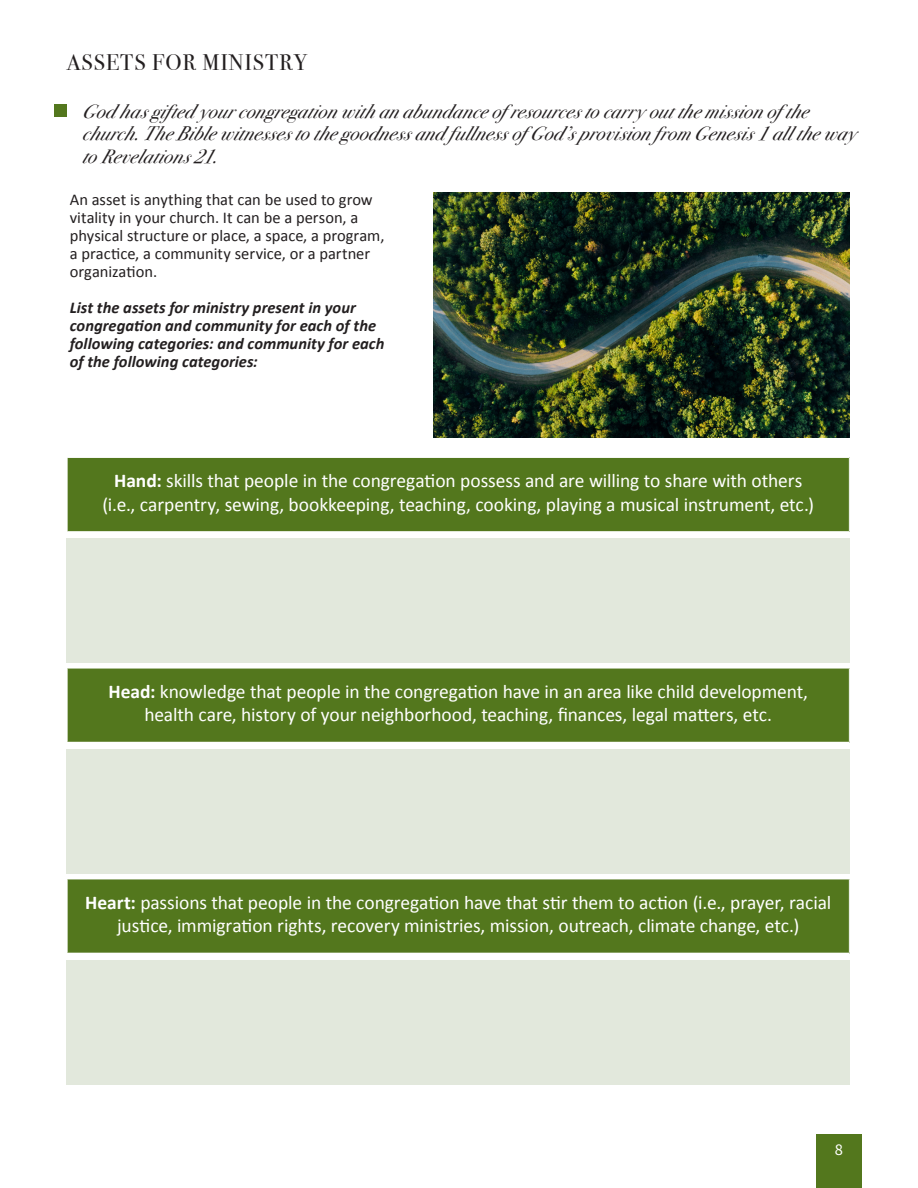
<style>
.page{position:relative;width:918px;height:1188px;background:#fff}
.page>*{position:absolute;margin:0;border:0;box-sizing:border-box;transform-origin:0 0}
._15_Bodoni_SubHeadin{font:22.5px "Bodoni Svty Two SCITCTT";letter-spacing:.05em;color:#231f20}
._12_C_Titillium_Web{font:19.5px/23.4px "Calibri";letter-spacing:-.005em;color:#fff;text-align:center}
._11_Titillium_Web{font:italic 19.5px/22.5px "Bodoni Svty Two ITCTT";letter-spacing:.02em;color:#231f20}
._8_Source_Sans_Pro{font:16.5px/18px "Calibri";color:#231f20}
._8_Source_Sans_Pro-2{font:italic 700 16.5px/18px "Calibri";color:#231f20}
._8_Source_Sans_Pro-3{font:16.5px "Source Sans Pro";color:#fff}
.s1{font-weight:700}
</style>
<div class="page">
<div style="left:816px;top:1134px;width:46px;height:54px;background:#53771d"></div>
<div style="left:54px;top:104px;width:13px;height:13px;background:#53771d"></div>
<div style="left:67px;top:457px;width:782px;height:75px;background:#53771d"></div>
<hr style="left:67px;top:457px;width:783px;height:1px;background:#fff">
<hr style="left:67px;top:458px;width:1px;height:73px;background:#fff">
<hr style="left:67px;top:531px;width:783px;height:2px;background:#fff">
<div style="left:67px;top:668px;width:782px;height:75px;background:#53771d"></div>
<hr style="left:67px;top:668px;width:783px;height:1px;background:#fff">
<hr style="left:67px;top:668px;width:1px;height:74px;background:#fff">
<hr style="left:67px;top:742px;width:783px;height:1px;background:#fff">
<div style="left:67px;top:879px;width:782px;height:74px;background:#53771d"></div>
<hr style="left:67px;top:879px;width:783px;height:1px;background:#fff">
<hr style="left:67px;top:879px;width:1px;height:74px;background:#fff">
<div style="left:67px;top:538px;width:783px;height:125px;background:#e2e8dc"></div>
<div style="left:67px;top:749px;width:783px;height:125px;background:#e2e8dc"></div>
<div style="left:67px;top:960px;width:783px;height:125px;background:#e2e8dc"></div>
<img style="left:433px;top:192px;width:417px;height:246px">
<p class="_15_Bodoni_SubHeadin" style="left:67px;top:49px;width:242px">ASSETS FOR MINISTRY</p>
<p class="_11_Titillium_Web" style="left:83px;top:98px;width:775px">God hasgifted yourcongregation with an abundanceofresourcestocarry outthemission ofthe church.TheBiblewitnessestothegoodnessand fullnessofGod ’sp rovision from Genesis1 all theway toRevelations21.</p>
<p class="_8_Source_Sans_Pro" style="left:70px;top:190px;width:316px">An asset is anything that can be used to grow vitality in your church. It can be a person, a physical structure or place, a space, a program, a practice, a community service, or a partner organization.</p>
<p class="_8_Source_Sans_Pro-2" style="left:70px;top:298px;width:316px">List the assets for ministry present in your congregation and community for each of the following categories: and community for each of the following categories:</p>
<p class="_12_C_Titillium_Web" style="left:102px;top:469px;width:713px"><span class="s1">Hand:</span> skills that people in the congregation possess and are willing to share with others (i.e., carpentry, sewing, bookkeeping, teaching, cooking, playing a musical instrument, etc.)</p>
<p class="_12_C_Titillium_Web" style="left:108px;top:679px;width:701px"><span class="s1">Head:</span> knowledge that people in the congregation have in an area like child development, health care, history of your neighborhood, teaching, finances, legal matters, etc.</p>
<p class="_12_C_Titillium_Web" style="left:85px;top:890px;width:748px"><span class="s1">Heart:</span> passions that people in the congregation have that stir them to action (i.e., prayer, racial justice, immigration rights, recovery ministries, mission, outreach, climate change, etc.)</p>
<p class="_8_Source_Sans_Pro-3" style="left:835px;top:1139px;width:10px">8</p>
</div>
